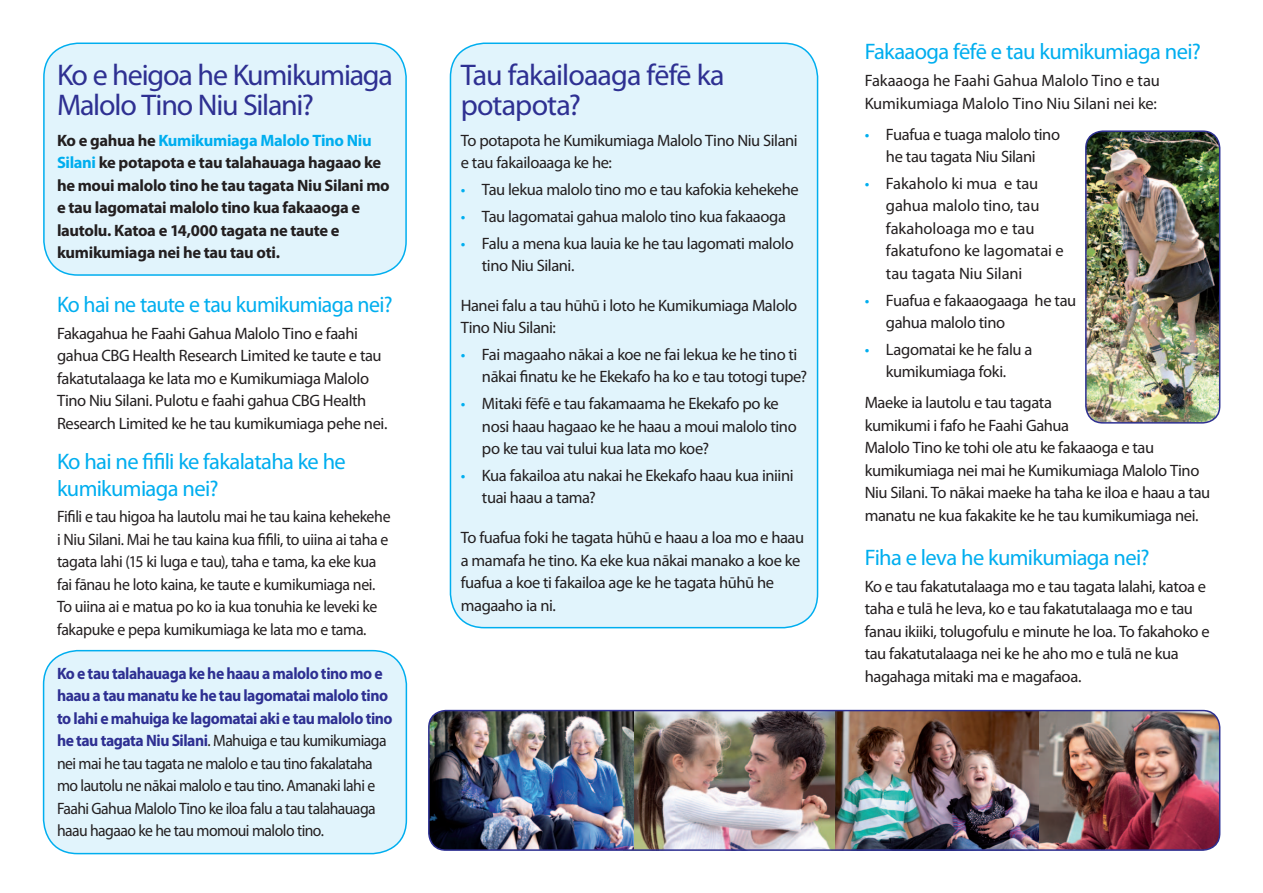
<style>
.page{position:relative;width:1263px;height:893px;background:#fff}
.page>*{position:absolute;margin:0;border:0;box-sizing:border-box;transform-origin:0 0}
.QuestionA{font:30px/30px "Myriad Pro";letter-spacing:-.035em;color:#2e3092}
.QuestionB{font:22.5px/27px "Myriad Pro";letter-spacing:-.03em;color:#00aeef}
.Body{font:16.5px/22.5px "Myriad Pro";letter-spacing:-.025em;color:#231f20}
.Body_indent{font:16.5px/22.5px "Myriad Pro";letter-spacing:-.025em;color:#231f20}
.Body-2{font:16.5px/22.5px "Myriad Pro";letter-spacing:-.025em;color:#231f20;scale:.95 1}
.Body-3{font:16.5px/22.5px "Myriad Pro";letter-spacing:-.025em;color:#231f20;scale:.96 1}
.Body-4{font:700 16.5px/22.5px "Myriad Pro";letter-spacing:-.02em;color:#231f20}
.Body_indent-2{font:16.5px/22.5px "Myriad Pro";letter-spacing:-.005em;color:#231f20}
.Body-5{font:16.5px/22.5px "Myriad Pro";letter-spacing:-.005em;color:#231f20}
.s1{color:#00aeef}
.s2{font-weight:700;color:#2e3092}
</style>
<div class="page">
<div style="left:44px;top:651px;width:362px;height:203px;background:#e1f4fc;border-radius:34px"></div>
<div style="left:43px;top:650px;width:364px;height:204px;border:2px solid #00aeef;border-radius:34px"></div>
<div style="left:44px;top:43px;width:362px;height:232px;background:#e1f4fc;border-radius:34px"></div>
<div style="left:43px;top:43px;width:364px;height:233px;border:2px solid #00aeef;border-radius:34px"></div>
<div style="left:450px;top:43px;width:367px;height:585px;background:#e1f4fc;border-radius:34px"></div>
<div style="left:450px;top:43px;width:368px;height:585px;border:2px solid #00aeef;border-radius:34px"></div>
<img style="left:1086px;top:131px;width:134px;height:290px">
<div style="left:1085px;top:130px;width:135px;height:294px;border:2px solid #2e3092;border-radius:17px"></div>
<img style="left:1038px;top:711px;width:182px;height:139px">
<img style="left:835px;top:713px;width:203px;height:135px">
<img style="left:634px;top:713px;width:201px;height:135px">
<img style="left:429px;top:711px;width:205px;height:139px">
<div style="left:428px;top:710px;width:792px;height:141px;border:2px solid #2e3092;border-radius:17px"></div>
<p class="QuestionA" style="left:57px;top:59px;width:337px">Ko e heigoa he Kumikumiaga<br>Malolo Tino Niu Silani?</p>
<p class="Body-4" style="left:57px;top:129px;width:334px">Ko e gahua he <span class="s1">Kumikumiaga Malolo Tino Niu Silani</span> ke potapota e tau talahauaga hagaao ke he moui malolo tino he tau tagata Niu Silani mo e tau lagomatai malolo tino kua fakaaoga e lautolu. Katoa e 14,000 tagata ne taute e kumikumiaga nei he tau tau oti.</p>
<p class="QuestionB" style="left:57px;top:291px;width:337px">Ko hai ne taute e tau kumikumiaga nei?</p>
<p class="Body" style="left:57px;top:322px;width:332px">Fakagahua he Faahi Gahua Malolo Tino e faahi gahua CBG Health Research Limited ke taute e tau fakatutalaaga ke lata mo e Kumikumiaga Malolo Tino Niu Silani. Pulotu e faahi gahua CBG Health Research Limited ke he tau kumikumiaga pehe nei.</p>
<p class="QuestionB" style="left:57px;top:447px;width:290px">Ko hai ne fifili ke fakalataha ke he kumikumiaga nei?</p>
<p class="Body-3" style="left:57px;top:505px;width:349px">Fifili e tau higoa ha lautolu mai he tau kaina kehekehe i Niu Silani. Mai he tau kaina kua fifili, to uiina ai taha e tagata lahi (15 ki luga e tau), taha e tama, ka eke kua fai fānau he loto kaina, ke taute e kumikumiaga nei.<br>To uiina ai e matua po ko ia kua tonuhia ke leveki ke fakapuke e pepa kumikumiaga ke lata mo e tama.</p>
<p class="Body-2" style="left:57px;top:662px;width:355px"><span class="s2">Ko e tau talahauaga ke he haau a malolo tino mo e haau a tau manatu ke he tau lagomatai malolo tino to lahi e mahuiga ke lagomatai aki e tau malolo tino he tau tagata Niu Silani</span>. Mahuiga e tau kumikumiaga nei mai he tau tagata ne malolo e tau tino fakalataha mo lautolu ne nākai malolo e tau tino. Amanaki lahi e Faahi Gahua Malolo Tino ke iloa falu a tau talahauaga haau hagaao ke he tau momoui malolo tino.</p>
<p class="QuestionA" style="left:461px;top:59px;width:265px">Tau fakailoaaga fēfē ka potapota?</p>
<p class="Body" style="left:461px;top:129px;width:338px">To potapota he Kumikumiaga Malolo Tino Niu Silani e tau fakailoaaga ke he:</p>
<p class="Body_indent" style="left:461px;top:178px;width:340px"><span class="s1">•</span> Tau lekua malolo tino mo e tau kafokia kehekehe</p>
<p class="Body_indent" style="left:461px;top:205px;width:327px"><span class="s1">•</span> Tau lagomatai gahua malolo tino kua fakaaoga</p>
<p class="Body_indent" style="left:482px;top:232px;width:313px;text-indent:-21px"><span class="s1">•</span> Falu a mena kua lauia ke he tau lagomati malolo tino Niu Silani.</p>
<p class="Body" style="left:461px;top:294px;width:338px">Hanei falu a tau hūhū i loto he Kumikumiaga Malolo<br>Tino Niu Silani:</p>
<p class="Body_indent" style="left:482px;top:343px;width:327px;text-indent:-21px"><span class="s1">•</span> Fai magaaho nākai a koe ne fai lekua ke he tino ti nākai finatu ke he Ekekafo ha ko e tau totogi tupe?</p>
<p class="Body_indent" style="left:482px;top:392px;width:316px;text-indent:-21px"><span class="s1">•</span> Mitaki fēfē e tau fakamaama he Ekekafo po ke nosi haau hagaao ke he haau a moui malolo tino po ke tau vai tului kua lata mo koe?</p>
<p class="Body_indent" style="left:482px;top:464px;width:313px;text-indent:-21px"><span class="s1">•</span> Kua fakailoa atu nakai he Ekekafo haau kua iniini tuai haau a tama?</p>
<p class="Body" style="left:461px;top:526px;width:345px">To fuafua foki he tagata hūhū e haau a loa mo e haau a mamafa he tino. Ka eke kua nākai manako a koe ke fuafua a koe ti fakailoa age ke he tagata hūhū he magaaho ia ni.</p>
<p class="QuestionB" style="left:865px;top:38px;width:338px">Fakaaoga fēfē e tau kumikumiaga nei?</p>
<p class="Body-5" style="left:865px;top:69px;width:297px">Fakaaoga he Faahi Gahua Malolo Tino e tau<br>Kumikumiaga Malolo Tino Niu Silani nei ke:</p>
<p class="Body_indent" style="left:865px;top:123px;width:197px;text-align:center"><span class="s1">•</span> Fuafua e tuaga malolo tino he tau tagata Niu Silani</p>
<p class="Body_indent-2" style="left:886px;top:172px;width:179px;text-indent:-21px"><span class="s1">•</span> Fakaholo ki mua e tau gahua malolo tino, tau fakaholoaga mo e tau fakatufono ke lagomatai e tau tagata Niu Silani</p>
<p class="Body_indent" style="left:886px;top:289px;width:192px;text-indent:-21px"><span class="s1">•</span> Fuafua e fakaaogaaga he tau gahua malolo tino</p>
<p class="Body_indent" style="left:865px;top:338px;width:169px;text-align:center"><span class="s1">•</span> Lagomatai ke he falu a kumikumiaga foki.</p>
<p class="Body" style="left:865px;top:391px;width:347px">Maeke ia lautolu e tau tagata<br>kumikumi i fafo he Faahi Gahua<br>Malolo Tino ke tohi ole atu ke fakaaoga e tau kumikumiaga nei mai he Kumikumiaga Malolo Tino Niu Silani. To nākai maeke ha taha ke iloa e haau a tau manatu ne kua fakakite ke he tau kumikumiaga nei.</p>
<p class="QuestionB" style="left:865px;top:544px;width:286px">Fiha e leva he kumikumiaga nei?</p>
<p class="Body" style="left:865px;top:575px;width:346px">Ko e tau fakatutalaaga mo e tau tagata lalahi, katoa e taha e tulā he leva, ko e tau fakatutalaaga mo e tau fanau ikiiki, tolugofulu e minute he loa. To fakahoko e tau fakatutalaaga nei ke he aho mo e tulā ne kua hagahaga mitaki ma e magafaoa.</p>
</div>
